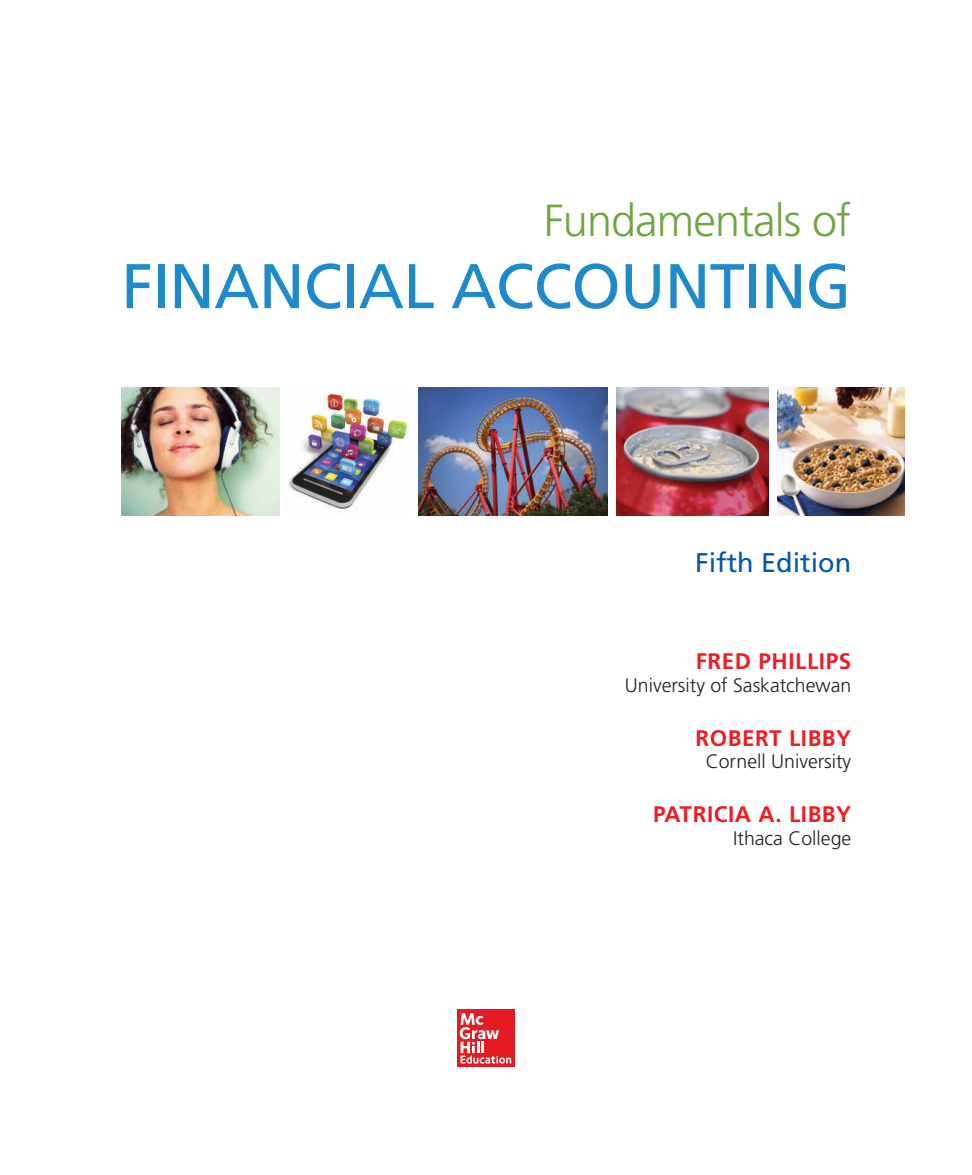
<style>
.page{position:relative;width:972px;height:1175px;background:#fff}
.page>*{position:absolute;margin:0;border:0;box-sizing:border-box;transform-origin:0 0}
.t1{font:63px "Frutiger LT Std";letter-spacing:-.01em;color:#1d8acb}
.t2{font:300 45px "Frutiger LT Std";letter-spacing:-.02em;color:#71a542}
.t3{font:27px "Frutiger LT Std";color:#0157a8}
.t4{font:700 22.5px "Frutiger LT Std";letter-spacing:.025em;color:#ee1d23}
.t5{font:300 19.5px "Frutiger LT Std";color:#231f20}
</style>
<div class="page">
<div style="left:457px;top:1009px;width:58px;height:57px;background:#e51a23"></div>
<svg style="left:460px;top:1013px;width:51px;height:50px"></svg>
<img style="left:289px;top:393px;width:119px;height:116px">
<img style="left:121px;top:388px;width:159px;height:128px">
<img style="left:418px;top:388px;width:190px;height:128px">
<img style="left:617px;top:388px;width:151px;height:127px">
<img style="left:777px;top:388px;width:127px;height:127px">
<h2 class="t2" style="left:544px;top:202px;width:309px">Fundamentals of</h2>
<h1 class="t1" style="left:122px;top:261px;width:731px">FINANCIAL ACCOUNTING</h1>
<h3 class="t3" style="left:695px;top:551px;width:158px">Fifth Edition</h3>
<p class="t4" style="left:696px;top:652px;width:157px">FRED PHILLIPS</p>
<p class="t5" style="left:625px;top:677px;width:228px">University of Saskatchewan</p>
<p class="t4" style="left:695px;top:729px;width:157px">ROBERT LIBBY</p>
<p class="t5" style="left:706px;top:753px;width:147px">Cornell University</p>
<p class="t4" style="left:653px;top:805px;width:200px">PATRICIA A. LIBBY</p>
<p class="t5" style="left:733px;top:830px;width:120px">Ithaca College</p>
</div>
